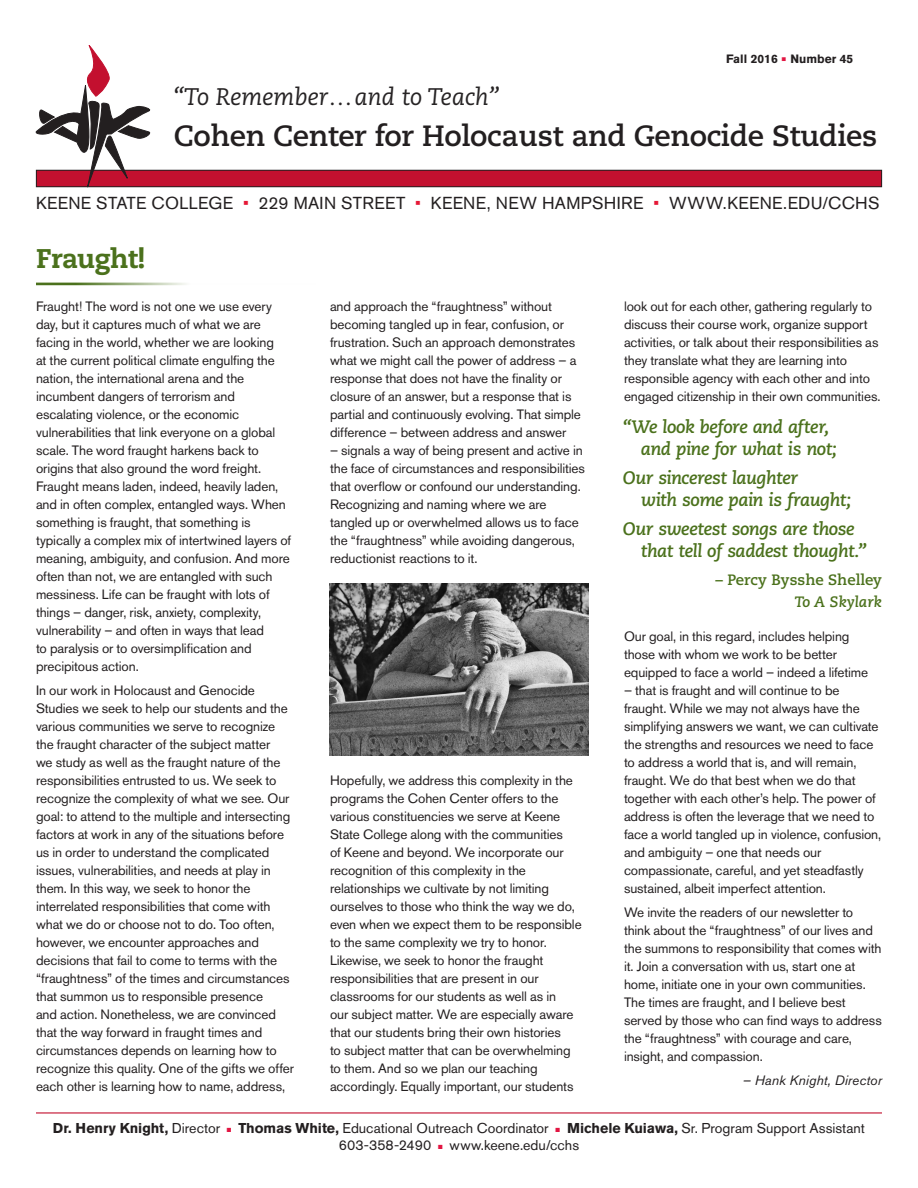
<style>
.page{position:relative;width:918px;height:1188px;background:#fff}
.page>*{position:absolute;margin:0;border:0;box-sizing:border-box;transform-origin:0 0}
.t1{font:700 29.25px "Caecilia LT Std";letter-spacing:-.01em;color:#231f20}
.Subhead{font:800 27px "Caecilia LT Std";letter-spacing:-.02em;color:#4b711c}
.t2{font:italic 24px "Caecilia LT Std";color:#262324}
.t3{font:italic 700 18px/22.5px "Caecilia LT Std";letter-spacing:-.03em;color:#4b711c}
.t4{font:17.25px "Akzidenz Grotesk BE";letter-spacing:.02em;color:#231f20}
.t5{font:700 15px "Caecilia LT Std";color:#4b711c}
.t6{font:italic 700 15px "Caecilia LT Std";color:#4b711c}
.t7{font:14.25px "Akzidenz Grotesk BE";color:#231f20}
.t8{font:700 14.25px "Akzidenz Grotesk BE";letter-spacing:-.005em;color:#231f20}
.Text{font:13.5px/18px "Akzidenz Grotesk BE";letter-spacing:-.01em;color:#231f20}
.Text-2{font:italic 13.5px "Akzidenz Grotesk BE";letter-spacing:.01em;color:#231f20}
.t9{font:700 12px "Akzidenz Grotesk BE";color:#231f20}
.s1{font-weight:400;font-size:16.5px;color:#e21542}
.s2{color:#e51836}
.s3{font-weight:400}
.s4{color:#e21542}
.s5{font-weight:700}
</style>
<div class="page">
<div style="left:36px;top:170px;width:846px;height:17px;background:#c3102f"></div>
<div style="left:36px;top:170px;width:846px;height:17px;border:1px solid #231f20"></div>
<svg style="left:36px;top:45px;width:114px;height:142px"></svg>
<hr style="left:36px;top:1112px;width:846px;height:2px;background:#c3102f">
<hr style="left:36px;top:283px;width:281px;height:2px;background:#4b711c">
<img style="left:329px;top:584px;width:259px;height:171px">
<p class="t2" style="left:174px;top:83px;width:327px">“To Remember… and to Teach”</p>
<p class="t9" style="left:726px;top:52px;width:129px">Fall 2016 <span class="s1">•</span> Number 45</p>
<p class="t1" style="left:174px;top:119px;width:705px">Cohen Center for Holocaust and Genocide Studies</p>
<p class="t4" style="left:36px;top:193px;width:845px">KEENE STATE COLLEGE <span class="s2">•</span> 229 MAIN STREET <span class="s2">•</span> KEENE, NEW HAMPSHIRE <span class="s2">•</span> WWW.KEENE.EDU/CCHS</p>
<p class="Subhead" style="left:36px;top:241px;width:111px">Fraught!</p>
<p class="Text" style="left:36px;top:298px;width:257px">Fraught! The word is not one we use every day, but it captures much of what we are facing in the world, whether we are looking<br>at the current political climate engulfing the nation, the international arena and the incumbent dangers of terrorism and escalating violence, or the economic vulnerabilities that link everyone on a global scale. The word fraught harkens back to origins that also ground the word freight.<br>Fraught means laden, indeed, heavily laden, and in often complex, entangled ways. When something is fraught, that something is typically a complex mix of intertwined layers of meaning, ambiguity, and confusion. And more often than not, we are entangled with such messiness. Life can be fraught with lots of things – danger, risk, anxiety, complexity, vulnerability – and often in ways that lead<br>to paralysis or to oversimplification and precipitous action.</p>
<p class="Text" style="left:36px;top:682px;width:259px">In our work in Holocaust and Genocide Studies we seek to help our students and the various communities we serve to recognize the fraught character of the subject matter<br>we study as well as the fraught nature of the responsibilities entrusted to us. We seek to recognize the complexity of what we see. Our goal: to attend to the multiple and intersecting factors at work in any of the situations before us in order to understand the complicated issues, vulnerabilities, and needs at play in them. In this way, we seek to honor the interrelated responsibilities that come with what we do or choose not to do. Too often, however, we encounter approaches and decisions that fail to come to terms with the “fraughtness” of the times and circumstances that summon us to responsible presence<br>and action. Nonetheless, we are convinced that the way forward in fraught times and circumstances depends on learning how to recognize this quality. One of the gifts we offer each other is learning how to name, address,</p>
<p class="Text" style="left:330px;top:298px;width:253px">and approach the “fraughtness” without becoming tangled up in fear, confusion, or frustration. Such an approach demonstrates what we might call the power of address – a response that does not have the finality or closure of an answer, but a response that is partial and continuously evolving. That simple difference – between address and answer</p>
<p class="Text" style="left:330px;top:442px;width:257px">– signals a way of being present and active in the face of circumstances and responsibilities that overflow or confound our understanding.<br>Recognizing and naming where we are tangled up or overwhelmed allows us to face the “fraughtness” while avoiding dangerous, reductionist reactions to it.</p>
<p class="Text" style="left:330px;top:772px;width:253px">Hopefully, we address this complexity in the programs the Cohen Center offers to the various constituencies we serve at Keene State College along with the communities<br>of Keene and beyond. We incorporate our recognition of this complexity in the relationships we cultivate by not limiting ourselves to those who think the way we do, even when we expect them to be responsible to the same complexity we try to honor.<br>Likewise, we seek to honor the fraught responsibilities that are present in our classrooms for our students as well as in<br>our subject matter. We are especially aware that our students bring their own histories<br>to subject matter that can be overwhelming to them. And so we plan our teaching accordingly. Equally important, our students</p>
<p class="Text" style="left:624px;top:298px;width:258px">look out for each other, gathering regularly to discuss their course work, organize support activities, or talk about their responsibilities as they translate what they are learning into responsible agency with each other and into engaged citizenship in their own communities.</p>
<p class="t3" style="left:641px;top:415px;width:198px;text-indent:-18px">“We look before and after, and pine for what is not;</p>
<p class="t3" style="left:641px;top:466px;width:212px;text-indent:-18px">Our sincerest laughter<br>with some pain is fraught;</p>
<p class="t3" style="left:641px;top:517px;width:228px;text-indent:-18px">Our sweetest songs are those that tell of saddest thought.”</p>
<p class="t5" style="left:716px;top:571px;width:168px">– Percy Bysshe Shelley</p>
<p class="t6" style="left:795px;top:593px;width:89px">To A Skylark</p>
<p class="Text" style="left:624px;top:628px;width:246px">Our goal, in this regard, includes helping those with whom we work to be better equipped to face a world – indeed a lifetime</p>
<p class="Text" style="left:624px;top:682px;width:259px">– that is fraught and will continue to be fraught. While we may not always have the simplifying answers we want, we can cultivate the strengths and resources we need to face to address a world that is, and will remain, fraught. We do that best when we do that together with each other’s help. The power of address is often the leverage that we need to face a world tangled up in violence, confusion, and ambiguity – one that needs our compassionate, careful, and yet steadfastly sustained, albeit imperfect attention.</p>
<p class="Text" style="left:624px;top:904px;width:259px">We invite the readers of our newsletter to think about the “fraughtness” of our lives and the summons to responsibility that comes with it. Join a conversation with us, start one at home, initiate one in your own communities.<br>The times are fraught, and I believe best served by those who can find ways to address the “fraughtness” with courage and care, insight, and compassion.</p>
<p class="Text-2" style="left:743px;top:1073px;width:141px">– Hank Knight, Director</p>
<p class="t8" style="left:53px;top:1120px;width:169px">Dr. Henry Knight, <span class="s3">Director</span></p>
<p class="t7" style="left:227px;top:1120px;width:323px"><span class="s4">■</span> <span class="s5">Thomas White,</span> Educational Outreach Coordinator</p>
<p class="t7" style="left:556px;top:1120px;width:311px"><span class="s4">■</span> <span class="s5">Michele Kuiawa,</span> Sr. Program Support Assistant</p>
<p class="t7" style="left:339px;top:1137px;width:94px">603-358-2490</p>
<p class="t7" style="left:438px;top:1137px;width:142px"><span class="s4">■</span> www.keene.edu/cchs</p>
</div>
